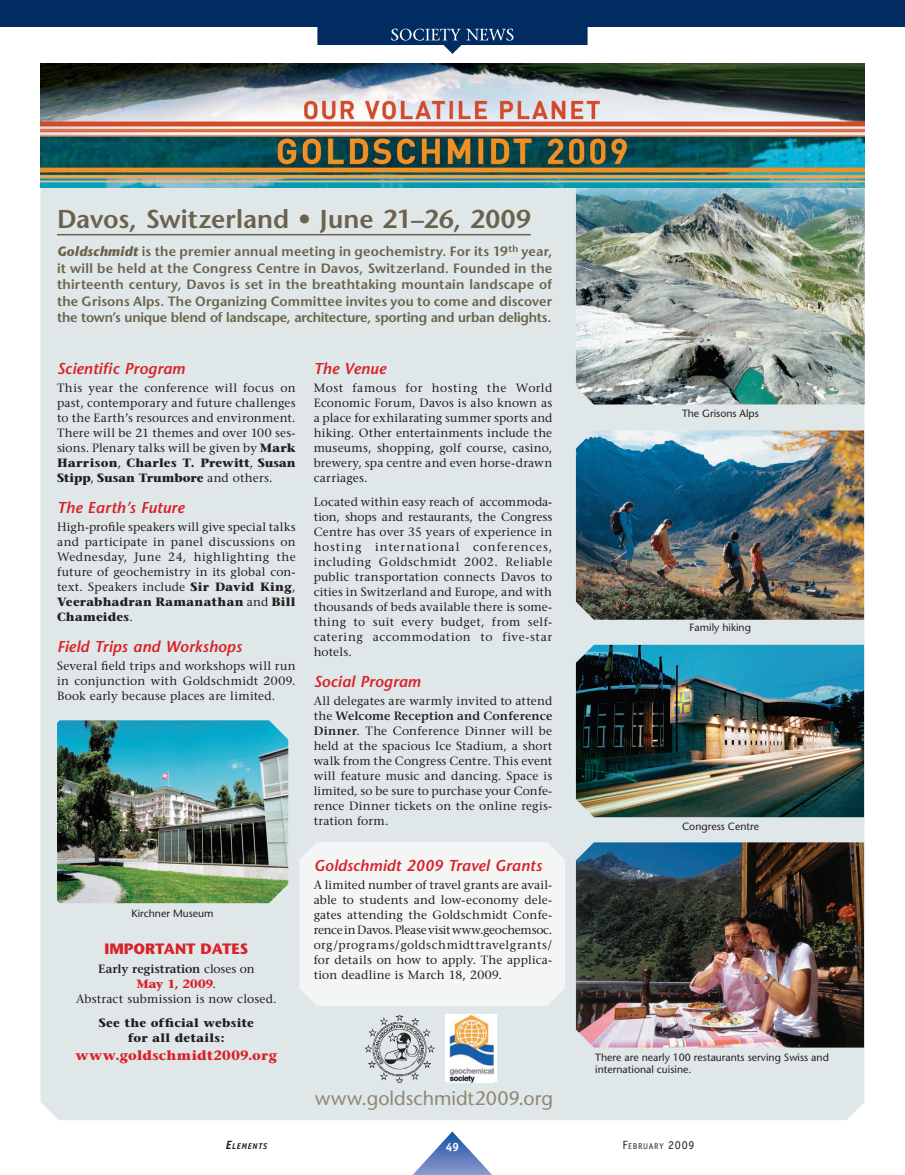
<style>
.page{position:relative;width:905px;height:1175px;background:#fff}
.page>*{position:absolute;margin:0;border:0;box-sizing:border-box;transform-origin:0 0}
.Texte_courant{font:600 25.8px "Stone Sans";letter-spacing:.005em;color:#6a624c}
.Texte_courant-2{font:19.5px "Stone Sans";color:#8f8876}
.NIVEAU_2{font:italic 600 15.75px "Stone Sans";color:#d92128}
.NIVEAU_1{font:700 15px "Stone Sans";color:#d92128}
.Texte_courant-3{font:600 13.5px/16.5px "Stone Sans";letter-spacing:-.015em;color:#6a624c;text-align:justify}
.Texte_courant-4{font:700 13.5px "Stone Serif";letter-spacing:.015em;color:#d92128}
.Texte_courant-5{font:12px/15px "Stone Serif";letter-spacing:.02em;color:#231f20;text-align:justify}
.Texte_courant-6{font:700 12px/15px "Stone Serif";letter-spacing:.025em;color:#231f20;text-align:center}
.t1{font:700 12px "Officina Sans";color:#fff}
.Vignette_photo{font:10.5px/12px "Stone Sans";color:#231f20}
.t2{font:8.4px "Officina Sans";letter-spacing:.085em;color:#231f20}
.t3{font:italic 700 8.4px "Officina Sans";letter-spacing:.08em;color:#231f20}
.s1{font-weight:700;font-style:italic}
.s2{font-style:inherit}
.s3{font-weight:700}
.s4{font-weight:600}
.s5{font-weight:700;color:#d92128}
.s6{font-size:12px}
</style>
<div class="page">
<div style="left:40px;top:187px;width:824px;height:933px;background:#e0e7e8"></div>
<div style="left:299px;top:842px;width:266px;height:164px;background:#f4f6f6"></div>
<hr style="left:57px;top:234px;width:474px;height:1px;background:#6a624c">
<img style="left:576px;top:842px;width:288px;height:205px">
<img style="left:576px;top:645px;width:288px;height:172px">
<img style="left:576px;top:430px;width:288px;height:189px">
<img style="left:57px;top:720px;width:231px;height:183px">
<img style="left:576px;top:187px;width:288px;height:217px">
<img style="left:40px;top:63px;width:824px;height:124px">
<div style="left:445px;top:1014px;width:52px;height:68px;background:#fff"></div>
<img style="left:449px;top:1014px;width:44px;height:68px">
<img style="left:363px;top:1015px;width:73px;height:68px">
<svg style="left:413px;top:1131px;width:78px;height:43px"></svg>
<svg style="left:0;top:0;width:904px;height:54px;fill:#002c62"></svg>
<svg style="left:391px;top:29px;width:122px;height:12px"></svg>
<p class="Texte_courant" style="left:57px;top:203px;width:475px">Davos, Switzerland • June 21–26, 2009</p>
<p class="Texte_courant-3" style="left:57px;top:243px;width:497px"><span class="s1">Goldschmidt</span> is the premier annual meeting in geochemistry. For its 19<sup>th</sup> year, it will be held at the Congress Centre in Davos, Switzerland. Founded in the thirteenth century, Davos is set in the breathtaking mountain landscape of the Grisons Alps. The Organizing Committee invites you to come and discover the town’s unique blend of landscape, architecture, sporting and urban delights.</p>
<p class="NIVEAU_2" style="left:57px;top:359px;width:129px">Scientific Program</p>
<p class="Texte_courant-5" style="left:57px;top:380px;width:240px">This year the conference will focus on past, contemporary and future challenges to the Earth’s resources and environment.<br>There will be <span class="s2">21</span> themes and over 100 ses&shy;sions. Plenary talks will be given by <span class="s3">Mark Harrison</span>, <span class="s3">Charles T. Prewitt</span>, <span class="s3">Susan Stipp</span>, <span class="s3">Susan Trumbore</span> and others.</p>
<p class="NIVEAU_2" style="left:57px;top:498px;width:129px">The Earth’s Future</p>
<p class="Texte_courant-5" style="left:57px;top:519px;width:240px">High-profile speakers will give special talks and participate in panel discussions on Wednesday, June 24, highlighting the future of geochemistry in its global con&shy;text. Speakers include <span class="s3">Sir David King</span>, <span class="s3">Veerabhadran Ramanathan</span> and <span class="s3">Bill Chameides</span>.</p>
<p class="NIVEAU_2" style="left:57px;top:636px;width:186px">Field Trips and Workshops</p>
<p class="Texte_courant-5" style="left:57px;top:658px;width:240px">Several field trips and workshops will run in conjunction with Goldschmidt 2009.<br>Book early because places are limited.</p>
<p class="Vignette_photo" style="left:131px;top:907px;width:84px">Kirchner Museum</p>
<p class="NIVEAU_1" style="left:104px;top:939px;width:17px">IMPORT</p>
<p class="NIVEAU_1" style="left:164px;top:939px;width:68px">ANT DATES</p>
<p class="Texte_courant-5" style="left:76px;top:961px;width:202px;text-align:center"><span class="s4">Early registration</span> closes on<br><span class="s5">May 1, 2009</span>.<br>Abstract submission is now closed.</p>
<p class="Texte_courant-6" style="left:99px;top:1015px;width:157px">See the official website for all details:</p>
<p class="Texte_courant-4" style="left:75px;top:1046px;width:203px">www.goldschmidt2009.org</p>
<p class="NIVEAU_2" style="left:314px;top:359px;width:74px">The Venue</p>
<p class="Texte_courant-5" style="left:314px;top:380px;width:240px">Most famous for hosting the World Economic Forum, Davos is also known as a place for exhilarating summer sports and hiking. Other entertainments include the museums, shopping, golf course, casino, brewery, spa centre and even horse-drawn carriages.</p>
<p class="Texte_courant-5" style="left:314px;top:494px;width:240px">Located within easy reach of accommoda&shy;tion, shops and restaurants, the Congress Centre has over 35 years of experience in hosting international conferences, including Goldschmidt 2002. Reliable public transportation connects Davos to cities in Switzerland and Europe, and with thousands of beds available there is some&shy;thing to suit every budget, from self&shy;catering accommodation to five-star hotels.</p>
<p class="NIVEAU_2" style="left:314px;top:672px;width:109px">Social Program</p>
<p class="Texte_courant-5" style="left:314px;top:693px;width:240px">All delegates are warmly invited to attend the <span class="s4">Welcome Reception and Conference Dinner</span><span class="s2">.</span> The Conference Dinner will be held at the spacious Ice Stadium, a short walk from the Congress Centre. This event will feature music and dancing. Space is limited, so be sure to purchase your Confe&shy;rence Dinner tickets on the online regis&shy;tration form.</p>
<p class="NIVEAU_2" style="left:314px;top:855px;width:230px">Goldschmidt 2009 Travel Grants</p>
<p class="Texte_courant-5" style="left:314px;top:877px;width:240px">A limited number of travel grants are avail&shy;able to students and low-economy dele&shy;gates attending the Goldschmidt Confe&shy;rence in Davos. Please visit www.geochemsoc. org/programs/goldschmidttravelgrants/ for details on how to apply. The applica&shy;tion deadline is March 18, 2009.</p>
<p class="Texte_courant-2" style="left:315px;top:1087px;width:239px">www.goldschmidt2009.org</p>
<p class="Vignette_photo" style="left:682px;top:407px;width:78px">The Grisons Alps</p>
<p class="Vignette_photo" style="left:689px;top:622px;width:63px">Family hiking</p>
<p class="Vignette_photo" style="left:682px;top:820px;width:78px">Congress Centre</p>
<p class="Vignette_photo" style="left:595px;top:1051px;width:235px">There are nearly 100 restaurants serving Swiss and international cuisine.</p>
<p class="t3" style="left:226px;top:1141px;width:43px"><span class="s6">E</span>LEMENTS</p>
<p class="t1" style="left:446px;top:1139px;width:15px">49</p>
<p class="t2" style="left:622px;top:1141px;width:74px"><span class="s6">F</span>EBRUARY <span class="s6">2009</span></p>
</div>
